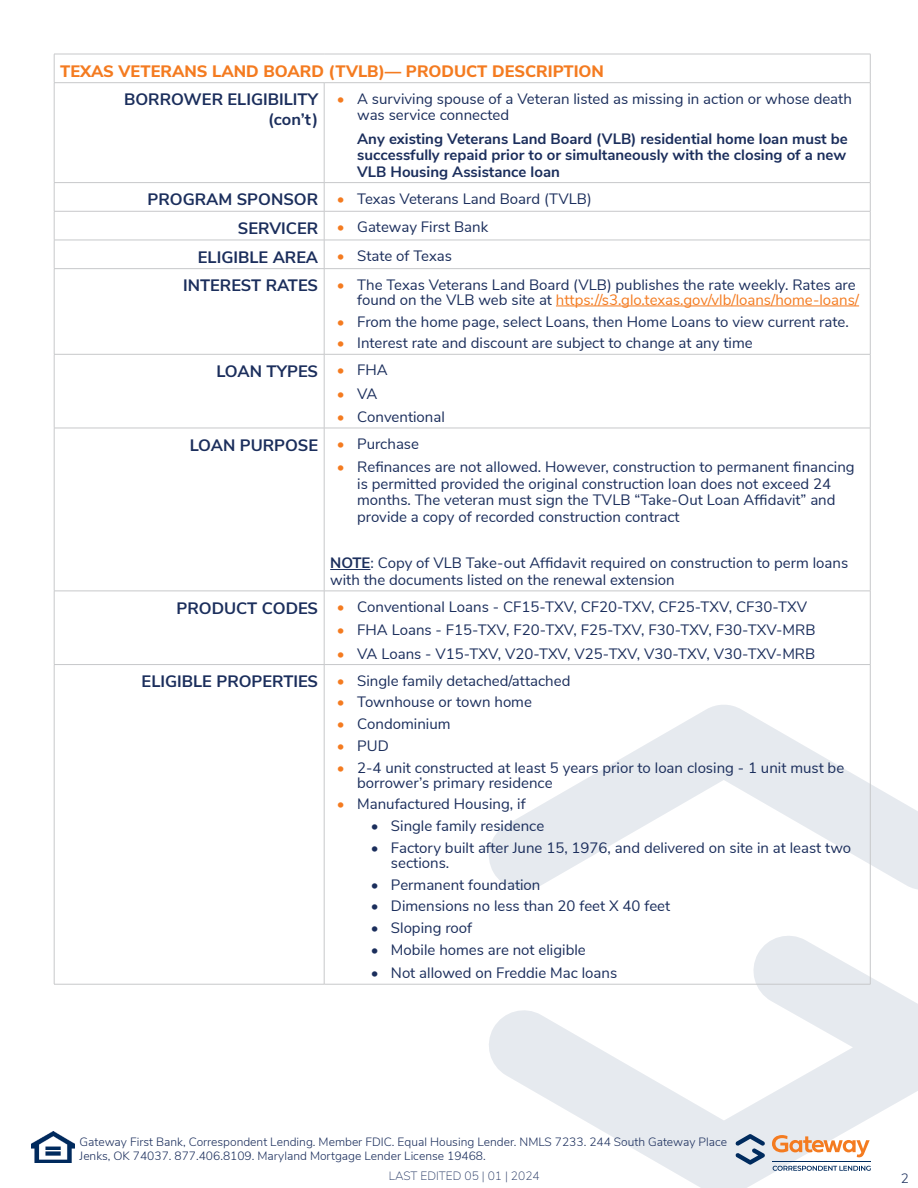
<style>
.page{position:relative;width:918px;height:1188px;background:#fff}
.page>*{position:absolute;margin:0;border:0;box-sizing:border-box;transform-origin:0 0}
.t1{font:700 16.5px/19.8px "Nunito Sans";color:#1b2e5c;text-align:right}
.t2{font:800 16.5px "Nunito Sans";color:#f47b20}
.t3{font:15px/16.5px "Nunito Sans";color:#1b2e5c}
.t4{font:700 15px/16.5px "Nunito Sans";color:#1b2e5c;text-align:justify}
.t5{font:300 13.5px "Nunito Sans";color:#1b2e5c}
.t6{font:300 12px/14.4px "Nunito Sans";color:#1b2e5c}
.t7{font:200 12px "Nunito Sans";color:#1b2e5c}
.s1{font-size:14.7px;color:#f47b20}
.s2{font-weight:700;font-size:16.5px}
.s3{font-weight:400;font-size:14.7px;color:#f47b20}
.s4{font-weight:400;font-size:15px}
.s5{color:#f47b20}
.s6{font-weight:700}
.s7{font-size:14.7px}
</style>
<div class="page">
<svg style="left:489px;top:703px;width:429px;height:192px"></svg>
<svg style="left:484px;top:931px;width:434px;height:257px"></svg>
<img style="left:32px;top:1131px;width:43px;height:32px">
<svg style="left:772px;top:1135px;width:98px;height:22px"></svg>
<svg style="left:735px;top:1134px;width:30px;height:31px"></svg>
<svg style="left:773px;top:1166px;width:98px;height:5px"></svg>
<hr style="left:772px;top:1161px;width:99px;height:1px;background:#002b5e">
<hr style="left:54px;top:54px;width:270px;height:1px;background:#c7c8ca">
<svg style="left:54px;top:54px;width:1px;height:28px"></svg>
<hr style="left:324px;top:54px;width:546px;height:1px;background:#c7c8ca">
<svg style="left:870px;top:54px;width:1px;height:29px"></svg>
<hr style="left:54px;top:82px;width:270px;height:1px;background:#c7c8ca">
<hr style="left:54px;top:83px;width:1px;height:99px;background:#c7c8ca">
<hr style="left:324px;top:82px;width:546px;height:1px;background:#c7c8ca">
<hr style="left:324px;top:83px;width:1px;height:99px;background:#c7c8ca">
<hr style="left:870px;top:83px;width:1px;height:99px;background:#c7c8ca">
<hr style="left:54px;top:182px;width:270px;height:1px;background:#c7c8ca">
<hr style="left:324px;top:182px;width:546px;height:1px;background:#c7c8ca">
<hr style="left:54px;top:211px;width:270px;height:1px;background:#c7c8ca">
<hr style="left:324px;top:211px;width:546px;height:1px;background:#c7c8ca">
<hr style="left:54px;top:240px;width:270px;height:1px;background:#c7c8ca">
<svg style="left:54px;top:183px;width:1px;height:85px"></svg>
<hr style="left:324px;top:240px;width:546px;height:1px;background:#c7c8ca">
<svg style="left:324px;top:183px;width:1px;height:85px"></svg>
<svg style="left:870px;top:183px;width:1px;height:85px"></svg>
<hr style="left:54px;top:268px;width:270px;height:1px;background:#c7c8ca">
<hr style="left:54px;top:269px;width:1px;height:85px;background:#c7c8ca">
<hr style="left:324px;top:268px;width:546px;height:1px;background:#c7c8ca">
<hr style="left:324px;top:269px;width:1px;height:85px;background:#c7c8ca">
<hr style="left:870px;top:269px;width:1px;height:85px;background:#c7c8ca">
<hr style="left:54px;top:354px;width:270px;height:1px;background:#c7c8ca">
<hr style="left:54px;top:354px;width:1px;height:74px;background:#c7c8ca">
<hr style="left:324px;top:354px;width:546px;height:1px;background:#c7c8ca">
<hr style="left:324px;top:354px;width:1px;height:74px;background:#c7c8ca">
<hr style="left:870px;top:354px;width:1px;height:74px;background:#c7c8ca">
<hr style="left:54px;top:428px;width:270px;height:1px;background:#c7c8ca">
<hr style="left:54px;top:428px;width:1px;height:163px;background:#c7c8ca">
<hr style="left:324px;top:428px;width:546px;height:1px;background:#c7c8ca">
<hr style="left:324px;top:428px;width:1px;height:163px;background:#c7c8ca">
<hr style="left:870px;top:428px;width:1px;height:163px;background:#c7c8ca">
<hr style="left:54px;top:591px;width:270px;height:1px;background:#c7c8ca">
<hr style="left:54px;top:591px;width:1px;height:73px;background:#c7c8ca">
<hr style="left:324px;top:591px;width:546px;height:1px;background:#c7c8ca">
<hr style="left:324px;top:591px;width:1px;height:73px;background:#c7c8ca">
<hr style="left:870px;top:591px;width:1px;height:73px;background:#c7c8ca">
<hr style="left:54px;top:664px;width:270px;height:1px;background:#c7c8ca">
<hr style="left:54px;top:665px;width:1px;height:319px;background:#c7c8ca">
<hr style="left:324px;top:664px;width:546px;height:1px;background:#c7c8ca">
<hr style="left:324px;top:665px;width:1px;height:319px;background:#c7c8ca">
<hr style="left:870px;top:665px;width:1px;height:319px;background:#c7c8ca">
<hr style="left:54px;top:984px;width:270px;height:1px;background:#c7c8ca">
<hr style="left:324px;top:984px;width:546px;height:1px;background:#c7c8ca">
<hr style="left:556px;top:306px;width:303px;height:1px;background:#f47b20">
<hr style="left:330px;top:569px;width:40px;height:1px;background:#1b2e5c">
<p class="t2" style="left:60px;top:59px;width:545px">TEXAS VETERANS LAND BOARD (TVLB)— PRODUCT DESCRIPTION</p>
<p class="t1" style="left:124px;top:89px;width:196px">BORROWER ELIGIBILITY (con’t)</p>
<p class="t3" style="left:357px;top:89px;width:496px;text-indent:-20px"><span class="s1">•</span> A surviving spouse of a Veteran listed as missing in action or whose death was service connected</p>
<p class="t4" style="left:357px;top:129px;width:492px">Any existing Veterans Land Board (VLB) residential home loan must be successfully repaid prior to or simultaneously with the closing of a new VLB Housing Assistance loan</p>
<p class="t3" style="left:238px;top:183px;width:355px;line-height:28.7px;text-indent:-90px"><span class="s2">PROGRAM SPONSOR</span> <span class="s1">•</span> Texas Veterans Land Board (TVLB)<br><span class="s2">SERVICER</span> <span class="s1">•</span> Gateway First Bank</p>
<p class="t1" style="left:198px;top:246px;width:256px">ELIGIBLE AREA <span class="s3">•</span> <span class="s4">State of Texas</span></p>
<p class="t3" style="left:183px;top:276px;width:677px;line-height:15px;text-align:right"><span class="s2">INTEREST RATES</span> <span class="s1">•</span> The Texas Veterans Land Board (VLB) publishes the rate weekly. Rates are found on the VLB web site at <span class="s5">https://s3.glo.texas.gov/vlb/loans/home-loans/</span></p>
<p class="t3" style="left:337px;top:312px;width:513px"><span class="s1">•</span> From the home page, select Loans, then Home Loans to view current rate.</p>
<p class="t3" style="left:337px;top:334px;width:417px"><span class="s1">•</span> Interest rate and discount are subject to change at any time</p>
<p class="t1" style="left:216px;top:360px;width:173px">LOAN TYPES <span class="s3">•</span> <span class="s4">FHA</span></p>
<p class="t3" style="left:337px;top:384px;width:42px"><span class="s1">•</span> VA</p>
<p class="t3" style="left:337px;top:408px;width:109px"><span class="s1">•</span> Conventional</p>
<p class="t1" style="left:190px;top:434px;width:231px">LOAN PURPOSE <span class="s3">•</span> <span class="s4">Purchase</span></p>
<p class="t3" style="left:357px;top:458px;width:499px;text-indent:-20px"><span class="s1">•</span> Refinances are not allowed. However, construction to permanent financing is permitted provided the original construction loan does not exceed 24 months. The veteran must sign the TVLB “Take-Out Loan Affidavit” and provide a copy of recorded construction contract</p>
<p class="t3" style="left:330px;top:554px;width:520px"><span class="s6">NOTE</span>: Copy of VLB Take-out Affidavit required on construction to perm loans with the documents listed on the renewal extension</p>
<p class="t3" style="left:177px;top:598px;width:632px"><span class="s2">PRODUCT CODES</span> <span class="s1">•</span> Conventional Loans - CF15-TXV, CF20-TXV, CF25-TXV, CF30-TXV</p>
<p class="t3" style="left:337px;top:621px;width:480px"><span class="s1">•</span> FHA Loans - F15-TXV, F20-TXV, F25-TXV, F30-TXV, F30-TXV-MRB</p>
<p class="t3" style="left:142px;top:639px;width:675px;line-height:27.2px;text-indent:195px"><span class="s1">•</span> VA Loans - V15-TXV, V20-TXV, V25-TXV, V30-TXV, V30-TXV-MRB<br><span class="s2">ELIGIBLE PROPERTIES</span> <span class="s1">•</span> Single family detached/attached</p>
<p class="t3" style="left:337px;top:693px;width:197px"><span class="s1">•</span> Townhouse or town home</p>
<p class="t3" style="left:337px;top:715px;width:115px"><span class="s1">•</span> Condominium</p>
<p class="t3" style="left:337px;top:737px;width:53px"><span class="s1">•</span> PUD</p>
<p class="t3" style="left:357px;top:759px;width:489px;line-height:15px;text-indent:-20px"><span class="s1">•</span> 2-4 unit constructed at least 5 years prior to loan closing - 1 unit must be borrower’s primary residence</p>
<p class="t3" style="left:337px;top:795px;width:190px"><span class="s1">•</span> Manufactured Housing, if</p>
<p class="t3" style="left:371px;top:817px;width:175px"><span class="s7">•</span> Single family residence</p>
<p class="t3" style="left:391px;top:839px;width:462px;line-height:15px;text-indent:-20px"><span class="s7">•</span> Factory built after June 15, 1976, and delivered on site in at least two sections.</p>
<p class="t3" style="left:371px;top:875px;width:171px"><span class="s7">•</span> Permanent foundation</p>
<p class="t3" style="left:371px;top:897px;width:301px"><span class="s7">•</span> Dimensions no less than 20 feet X 40 feet</p>
<p class="t3" style="left:371px;top:919px;width:103px"><span class="s7">•</span> Sloping roof</p>
<p class="t3" style="left:371px;top:941px;width:217px"><span class="s7">•</span> Mobile homes are not eligible</p>
<p class="t3" style="left:371px;top:964px;width:248px"><span class="s7">•</span> Not allowed on Freddie Mac loans</p>
<p class="t6" style="left:80px;top:1133px;width:649px">Gateway First Bank, Correspondent Lending. Member FDIC. Equal Housing Lender. NMLS 7233. 244 South Gateway Place<br>Jenks, OK 74037. 877.406.8109. Maryland Mortgage Lender License 19468.</p>
<p class="t7" style="left:389px;top:1167px;width:152px">LAST EDITED 05 | 01 | 2024</p>
<p class="t5" style="left:901px;top:1169px;width:10px">2</p>
</div>
